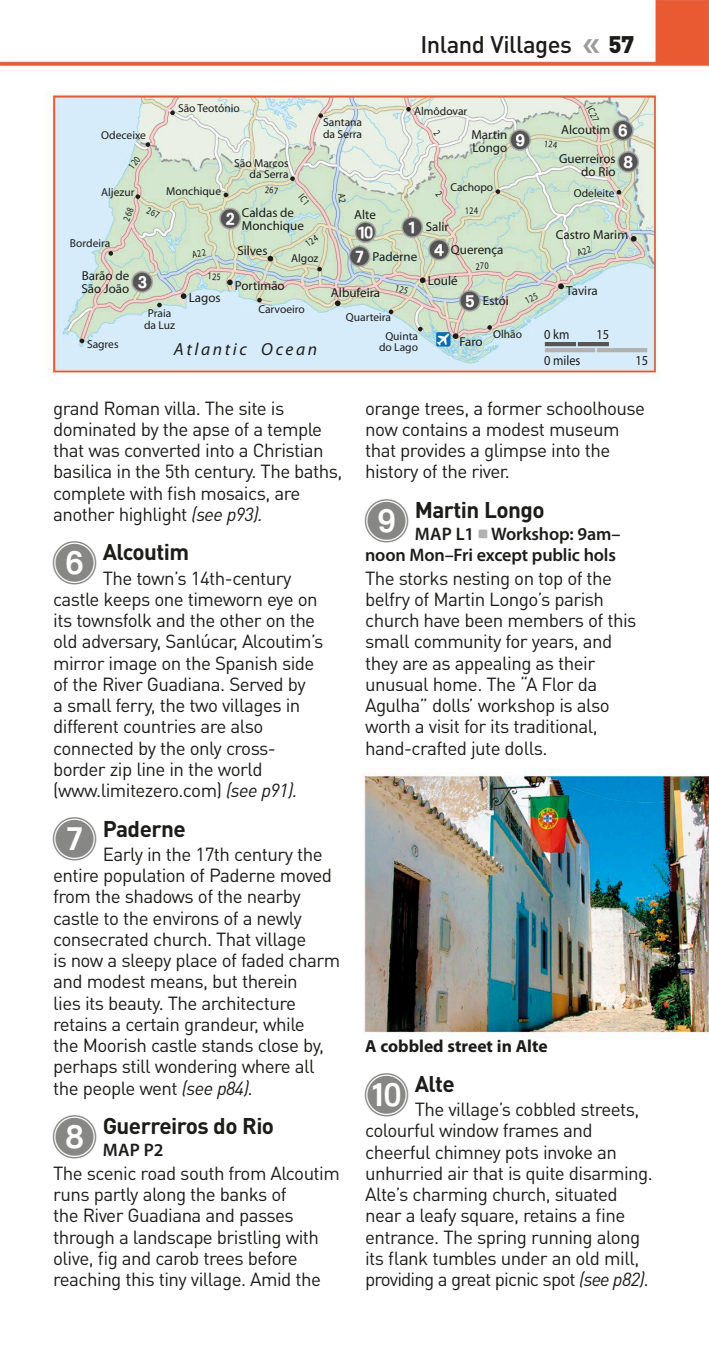
<style>
.page{position:relative;width:709px;height:1354px;background:#fff}
.page>*{position:absolute;margin:0;border:0;box-sizing:border-box;transform-origin:0 0}
.t1{font:500 23.75px "DIN Pro";letter-spacing:-.02em;color:#1c1c1a}
.t2{font:700 22.5px "DIN Pro";letter-spacing:-.025em;color:#1c1c1a}
.t3{font:18.75px/21.2px "DIN Pro";letter-spacing:-.03em;color:#1c1c1a}
.t4{font:600 18px/21.2px "Myriad Pro";letter-spacing:-.01em;color:#1c1c1a;text-align:right}
.t5{font:700 17.5px "Myriad Pro";color:#1c1c1a}
.t6{font:italic 17.5px "Myriad Pro";letter-spacing:.15em;color:#1c1c1a}
.t7{font:13.75px "Myriad Pro";color:#1c1c1a;scale:.9 1}
.t8{font:13px/13px "Myriad Pro";color:#1c1c1a}
.t9{font:11.5px/11.5px "Myriad Pro";color:#1c1c1a;text-align:center}
.t10{font:10px "Myriad Pro";color:#1c1c1a;scale:.8 1}
.s1{color:#9c9c9c}
.s2{font-weight:900}
.s3{font-style:italic}
</style>
<div class="page">
<img style="left:0;top:0;width:709px;height:1038px">
<svg style="left:53px;top:96px;width:603px;height:276px;background:#d2ded6"></svg>
<svg style="left:558px;top:283px;width:6px;height:6px"></svg>
<svg style="left:631px;top:236px;width:5px;height:6px"></svg>
<svg style="left:420px;top:277px;width:5px;height:6px"></svg>
<svg style="left:453px;top:333px;width:5px;height:6px"></svg>
<svg style="left:335px;top:300px;width:5px;height:6px"></svg>
<svg style="left:267px;top:256px;width:6px;height:5px"></svg>
<svg style="left:227px;top:279px;width:6px;height:6px"></svg>
<svg style="left:181px;top:293px;width:5px;height:6px"></svg>
<svg style="left:80px;top:339px;width:4px;height:4px"></svg>
<svg style="left:157px;top:303px;width:5px;height:4px"></svg>
<svg style="left:224px;top:193px;width:4px;height:4px"></svg>
<svg style="left:418px;top:327px;width:4px;height:4px"></svg>
<svg style="left:389px;top:310px;width:4px;height:4px"></svg>
<svg style="left:135px;top:194px;width:5px;height:5px"></svg>
<svg style="left:487px;top:325px;width:5px;height:5px"></svg>
<svg style="left:495px;top:189px;width:5px;height:5px"></svg>
<svg style="left:318px;top:113px;width:5px;height:5px"></svg>
<svg style="left:406px;top:107px;width:5px;height:4px"></svg>
<svg style="left:616px;top:190px;width:5px;height:5px"></svg>
<svg style="left:257px;top:298px;width:5px;height:4px"></svg>
<svg style="left:317px;top:267px;width:5px;height:4px"></svg>
<svg style="left:170px;top:111px;width:5px;height:4px"></svg>
<svg style="left:108px;top:251px;width:5px;height:5px"></svg>
<svg style="left:146px;top:142px;width:4px;height:5px"></svg>
<svg style="left:290px;top:176px;width:5px;height:5px"></svg>
<svg style="left:545px;top:342px;width:103px;height:10px"></svg>
<svg style="left:53px;top:541px;width:43px;height:43px"></svg>
<svg style="left:53px;top:817px;width:43px;height:44px"></svg>
<svg style="left:365px;top:499px;width:43px;height:43px"></svg>
<svg style="left:265px;top:187px;width:13px;height:7px"></svg>
<svg style="left:338px;top:193px;width:8px;height:10px"></svg>
<svg style="left:146px;top:207px;width:14px;height:11px"></svg>
<svg style="left:208px;top:273px;width:12px;height:7px"></svg>
<svg style="left:192px;top:248px;width:14px;height:9px"></svg>
<svg style="left:305px;top:235px;width:14px;height:12px"></svg>
<svg style="left:435px;top:190px;width:7px;height:7px"></svg>
<svg style="left:433px;top:129px;width:7px;height:7px"></svg>
<svg style="left:395px;top:284px;width:13px;height:10px"></svg>
<svg style="left:476px;top:262px;width:12px;height:8px"></svg>
<svg style="left:525px;top:293px;width:13px;height:11px"></svg>
<svg style="left:544px;top:140px;width:13px;height:8px"></svg>
<svg style="left:466px;top:207px;width:12px;height:7px"></svg>
<svg style="left:576px;top:246px;width:15px;height:10px"></svg>
<svg style="left:298px;top:193px;width:11px;height:12px"></svg>
<svg style="left:128px;top:156px;width:13px;height:13px"></svg>
<svg style="left:123px;top:207px;width:11px;height:14px"></svg>
<p class="t9" style="left:101px;top:129px;width:46px">Odeceixe</p>
<p class="t1" style="left:420px;top:28px;width:216px">Inland Villages <span class="s1">❮❮</span> <span class="s2">57</span></p>
<p class="t9" style="left:178px;top:103px;width:63px">São Teotónio</p>
<p class="t9" style="left:414px;top:106px;width:55px">Almôdovar</p>
<p class="t9" style="left:234px;top:157px;width:56px;text-align:right">São Marcos da Serra</p>
<p class="t9" style="left:323px;top:117px;width:41px;text-align:left">Santana da Serra</p>
<p class="t8" style="left:471px;top:129px;width:37px">Martin<br>Longo</p>
<p class="t10" style="left:594px;top:104px;width:21px;rotate:62deg">IC27</p>
<p class="t8" style="left:561px;top:123px;width:51px">Alcoutim</p>
<p class="t8" style="left:559px;top:152px;width:58px;text-align:right">Guerreiros do Rio</p>
<p class="t9" style="left:101px;top:187px;width:35px">Aljezur</p>
<p class="t9" style="left:166px;top:186px;width:56px">Monchique</p>
<p class="t9" style="left:70px;top:237px;width:42px">Bordeira</p>
<p class="t8" style="left:81px;top:270px;width:49px">Barão de<br>São João</p>
<p class="t9" style="left:144px;top:308px;width:32px">Praia da Luz</p>
<p class="t8" style="left:189px;top:291px;width:33px">Lagos</p>
<p class="t8" style="left:242px;top:207px;width:63px">Caldas de<br>Monchique</p>
<p class="t8" style="left:354px;top:208px;width:23px">Alte</p>
<p class="t8" style="left:372px;top:250px;width:46px">Paderne</p>
<p class="t8" style="left:237px;top:244px;width:32px">Silves</p>
<p class="t9" style="left:291px;top:252px;width:29px">Algoz</p>
<p class="t8" style="left:235px;top:279px;width:51px">Portimão</p>
<p class="t9" style="left:258px;top:304px;width:48px">Carvoeiro</p>
<p class="t8" style="left:331px;top:286px;width:51px">Albufeira</p>
<p class="t9" style="left:346px;top:312px;width:47px">Quarteira</p>
<p class="t9" style="left:87px;top:339px;width:33px">Sagres</p>
<p class="t6" style="left:174px;top:340px;width:145px">Atlantic Ocean</p>
<p class="t9" style="left:379px;top:330px;width:40px">Quinta do Lago</p>
<p class="t9" style="left:450px;top:181px;width:44px">Cachopo</p>
<p class="t8" style="left:426px;top:220px;width:25px">Salir</p>
<p class="t8" style="left:451px;top:243px;width:54px">Querença</p>
<p class="t8" style="left:428px;top:274px;width:31px">Loulé</p>
<p class="t8" style="left:483px;top:294px;width:27px">Estói</p>
<p class="t8" style="left:459px;top:335px;width:25px">Faro</p>
<p class="t9" style="left:493px;top:328px;width:30px">Olhão</p>
<p class="t9" style="left:574px;top:188px;width:42px">Odeleite</p>
<p class="t8" style="left:556px;top:228px;width:74px">Castro Marim</p>
<p class="t8" style="left:566px;top:285px;width:33px">Tavira</p>
<p class="t7" style="left:544px;top:326px;width:30px">0 km</p>
<p class="t7" style="left:596px;top:326px;width:16px">15</p>
<p class="t7" style="left:544px;top:353px;width:42px">0 miles</p>
<p class="t7" style="left:635px;top:353px;width:16px">15</p>
<p class="t3" style="left:53px;top:396px;width:291px">grand Roman villa. The site is dominated by the apse of a temple that was converted into a Christian basilica in the 5th century. The baths, complete with fish mosaics, are another highlight <span class="s3">(see p93).</span></p>
<p class="t2" style="left:103px;top:537px;width:88px">Alcoutim</p>
<p class="t3" style="left:53px;top:566px;width:272px;text-indent:50px">The town’s 14th-century castle keeps one timeworn eye on its townsfolk and the other on the old adversary, Sanlúcar, Alcoutim’s mirror image on the Spanish side of the River Guadiana. Served by<br>a small ferry, the two villages in different countries are also connected by the only cross&shy;border zip line in the world (www.limitezero.com) <span class="s3">(see p91).</span></p>
<p class="t2" style="left:103px;top:813px;width:84px">Paderne</p>
<p class="t3" style="left:53px;top:843px;width:289px;text-indent:50px">Early in the 17th century the entire population of Paderne moved from the shadows of the nearby castle to the environs of a newly consecrated church. That village<br>is now a sleepy place of faded charm and modest means, but therein<br>lies its beauty. The architecture retains a certain grandeur, while<br>the Moorish castle stands close by, perhaps still wondering where all the people went <span class="s3">(see p84).</span></p>
<p class="t2" style="left:103px;top:1110px;width:173px">Guerreiros do Rio</p>
<p class="t4" style="left:103px;top:1139px;width:62px">MAP P2</p>
<p class="t3" style="left:53px;top:1161px;width:288px">The scenic road south from Alcoutim runs partly along the banks of<br>the River Guadiana and passes through a landscape bristling with olive, fig and carob trees before reaching this tiny village. Amid the</p>
<p class="t3" style="left:365px;top:396px;width:282px">orange trees, a former schoolhouse now contains a modest museum that provides a glimpse into the history of the river.</p>
<p class="t2" style="left:415px;top:494px;width:131px">Martin Longo</p>
<p class="t4" style="left:365px;top:523px;width:257px">MAP L1 <sup>•</sup> Workshop: 9am–<br>noon Mon–Fri except public hols</p>
<p class="t3" style="left:365px;top:566px;width:273px">The storks nesting on top of the belfry of Martin Longo’s parish church have been members of this small community for years, and they are as appealing as their unusual home. The “A Flor da<br>Agulha” dolls’ workshop is also worth a visit for its traditional, hand-crafted jute dolls.</p>
<p class="t5" style="left:365px;top:1036px;width:184px">A cobbled street in Alte</p>
<p class="t2" style="left:415px;top:1068px;width:42px">Alte</p>
<p class="t3" style="left:365px;top:1098px;width:289px;text-indent:50px">The village’s cobbled streets, colourful window frames and cheerful chimney pots invoke an unhurried air that is quite disarming.<br>Alte’s charming church, situated near a leafy square, retains a fine entrance. The spring running along its flank tumbles under an old mill, providing a great picnic spot <span class="s3">(see p82).</span></p>
</div>
